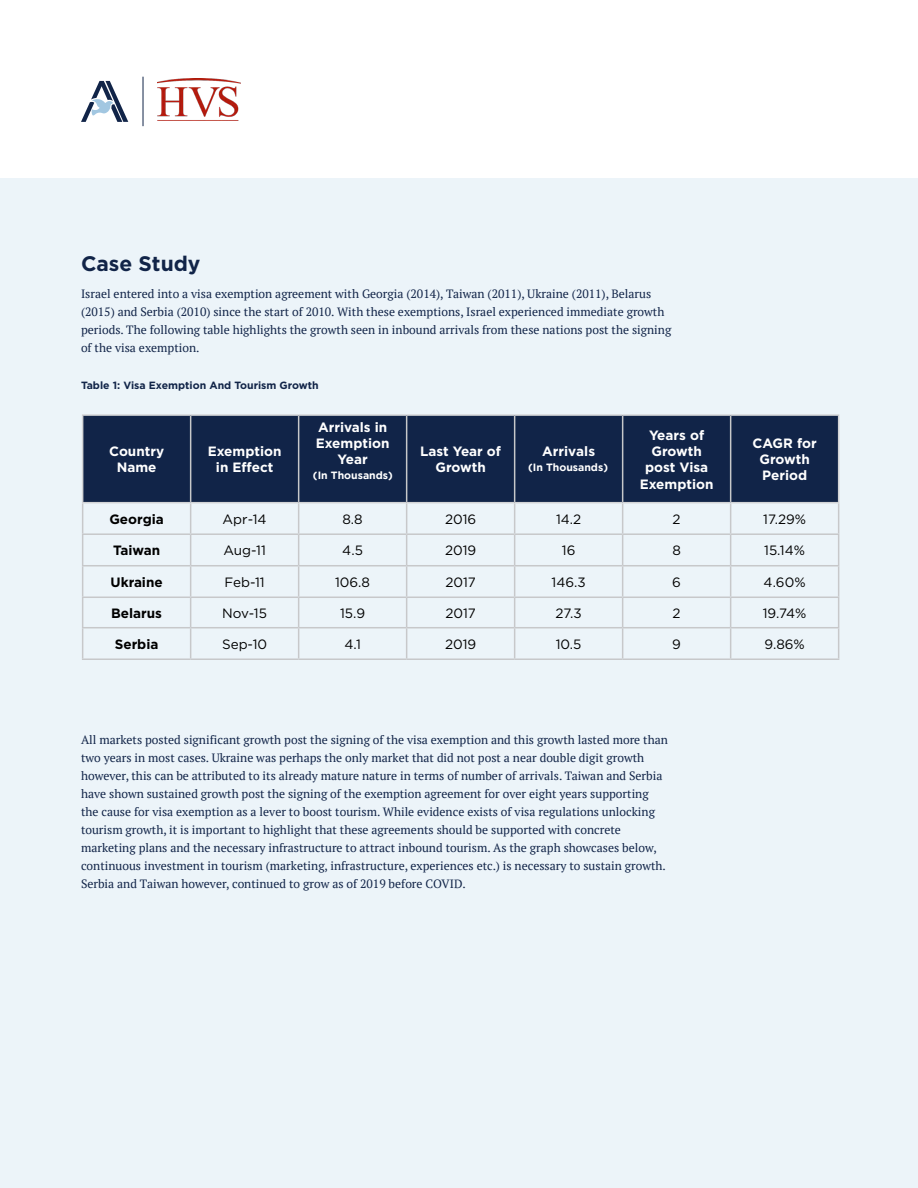
<style>
.page{position:relative;width:918px;height:1188px;background:#fff}
.page>*{position:absolute;margin:0;border:0;box-sizing:border-box;transform-origin:0 0}
.t1{font:700 21px "Gotham";color:#112448}
.t2{font:700 13.5px/16.2px "Gotham";color:#fff;text-align:center}
.t3{font:13.5px "Gotham";color:#000}
.t4{font:700 13.5px "Gotham";color:#000}
.t5{font:12px/18px "PT Serif";color:#112448}
.t6{font:700 10.5px "Gotham";color:#112448}
.t7{font:700 10.5px "Gotham";color:#fff}
</style>
<div class="page">
<svg style="left:81px;top:81px;width:47px;height:41px"></svg>
<img style="left:158px;top:78px;width:82px;height:43px">
<hr style="left:143px;top:77px;width:1px;height:49px;background:#112448">
<div style="left:0;top:178px;width:918px;height:1010px;background:#ecf4f9"></div>
<div style="left:83px;top:416px;width:755px;height:86px;background:#112448"></div>
<hr style="left:298px;top:416px;width:1px;height:86px;background:#c7c8ca">
<hr style="left:406px;top:416px;width:1px;height:86px;background:#c7c8ca">
<hr style="left:514px;top:416px;width:1px;height:86px;background:#c7c8ca">
<hr style="left:622px;top:416px;width:1px;height:86px;background:#c7c8ca">
<hr style="left:730px;top:416px;width:1px;height:86px;background:#c7c8ca">
<hr style="left:406px;top:503px;width:1px;height:30px;background:#c7c8ca">
<hr style="left:514px;top:503px;width:1px;height:30px;background:#c7c8ca">
<hr style="left:622px;top:503px;width:1px;height:30px;background:#c7c8ca">
<hr style="left:730px;top:503px;width:1px;height:30px;background:#c7c8ca">
<hr style="left:406px;top:535px;width:1px;height:30px;background:#c7c8ca">
<hr style="left:514px;top:535px;width:1px;height:30px;background:#c7c8ca">
<hr style="left:622px;top:535px;width:1px;height:30px;background:#c7c8ca">
<hr style="left:730px;top:535px;width:1px;height:30px;background:#c7c8ca">
<hr style="left:406px;top:566px;width:1px;height:31px;background:#c7c8ca">
<hr style="left:514px;top:566px;width:1px;height:31px;background:#c7c8ca">
<hr style="left:622px;top:566px;width:1px;height:31px;background:#c7c8ca">
<hr style="left:730px;top:566px;width:1px;height:31px;background:#c7c8ca">
<svg style="left:406px;top:598px;width:1px;height:29px"></svg>
<svg style="left:514px;top:598px;width:1px;height:29px"></svg>
<svg style="left:622px;top:598px;width:1px;height:29px"></svg>
<svg style="left:730px;top:598px;width:1px;height:29px"></svg>
<hr style="left:298px;top:628px;width:1px;height:30px;background:#c7c8ca">
<hr style="left:406px;top:628px;width:1px;height:30px;background:#c7c8ca">
<hr style="left:514px;top:628px;width:1px;height:30px;background:#c7c8ca">
<hr style="left:622px;top:628px;width:1px;height:30px;background:#c7c8ca">
<hr style="left:730px;top:628px;width:1px;height:30px;background:#c7c8ca">
<hr style="left:838px;top:628px;width:1px;height:30px;background:#c7c8ca">
<hr style="left:191px;top:658px;width:108px;height:2px;background:#c7c8ca">
<hr style="left:299px;top:658px;width:108px;height:2px;background:#c7c8ca">
<hr style="left:407px;top:658px;width:108px;height:2px;background:#c7c8ca">
<hr style="left:515px;top:658px;width:108px;height:2px;background:#c7c8ca">
<hr style="left:623px;top:658px;width:108px;height:2px;background:#c7c8ca">
<hr style="left:731px;top:658px;width:108px;height:2px;background:#c7c8ca">
<hr style="left:190px;top:416px;width:1px;height:86px;background:#c7c8ca">
<hr style="left:82px;top:658px;width:109px;height:2px;background:#c7c8ca">
<svg style="left:82px;top:503px;width:109px;height:156px"></svg>
<hr style="left:191px;top:627px;width:108px;height:1px;background:#c7c8ca">
<svg style="left:298px;top:598px;width:1px;height:29px"></svg>
<svg style="left:838px;top:598px;width:1px;height:29px"></svg>
<hr style="left:299px;top:627px;width:108px;height:1px;background:#c7c8ca">
<hr style="left:407px;top:627px;width:108px;height:1px;background:#c7c8ca">
<hr style="left:515px;top:627px;width:108px;height:1px;background:#c7c8ca">
<hr style="left:623px;top:627px;width:108px;height:1px;background:#c7c8ca">
<hr style="left:731px;top:627px;width:108px;height:1px;background:#c7c8ca">
<hr style="left:191px;top:533px;width:108px;height:2px;background:#c7c8ca">
<hr style="left:190px;top:535px;width:1px;height:30px;background:#c7c8ca">
<hr style="left:191px;top:565px;width:108px;height:1px;background:#c7c8ca">
<hr style="left:190px;top:566px;width:1px;height:31px;background:#c7c8ca">
<hr style="left:191px;top:597px;width:108px;height:1px;background:#c7c8ca">
<hr style="left:298px;top:503px;width:1px;height:30px;background:#c7c8ca">
<hr style="left:838px;top:503px;width:1px;height:30px;background:#c7c8ca">
<hr style="left:299px;top:533px;width:108px;height:2px;background:#c7c8ca">
<hr style="left:298px;top:535px;width:1px;height:30px;background:#c7c8ca">
<hr style="left:407px;top:533px;width:108px;height:2px;background:#c7c8ca">
<hr style="left:515px;top:533px;width:108px;height:2px;background:#c7c8ca">
<hr style="left:623px;top:533px;width:108px;height:2px;background:#c7c8ca">
<hr style="left:731px;top:533px;width:108px;height:2px;background:#c7c8ca">
<hr style="left:838px;top:535px;width:1px;height:30px;background:#c7c8ca">
<hr style="left:299px;top:565px;width:108px;height:1px;background:#c7c8ca">
<hr style="left:298px;top:566px;width:1px;height:31px;background:#c7c8ca">
<hr style="left:407px;top:565px;width:108px;height:1px;background:#c7c8ca">
<hr style="left:515px;top:565px;width:108px;height:1px;background:#c7c8ca">
<hr style="left:623px;top:565px;width:108px;height:1px;background:#c7c8ca">
<hr style="left:731px;top:565px;width:108px;height:1px;background:#c7c8ca">
<hr style="left:838px;top:566px;width:1px;height:31px;background:#c7c8ca">
<hr style="left:299px;top:597px;width:108px;height:1px;background:#c7c8ca">
<hr style="left:407px;top:597px;width:108px;height:1px;background:#c7c8ca">
<hr style="left:515px;top:597px;width:108px;height:1px;background:#c7c8ca">
<hr style="left:623px;top:597px;width:108px;height:1px;background:#c7c8ca">
<hr style="left:731px;top:597px;width:108px;height:1px;background:#c7c8ca">
<hr style="left:82px;top:414px;width:109px;height:2px;background:#d2d3d5">
<hr style="left:82px;top:416px;width:1px;height:86px;background:#d2d3d5">
<hr style="left:191px;top:414px;width:108px;height:2px;background:#d2d3d5">
<hr style="left:299px;top:414px;width:108px;height:2px;background:#d2d3d5">
<hr style="left:407px;top:414px;width:108px;height:2px;background:#d2d3d5">
<hr style="left:515px;top:414px;width:108px;height:2px;background:#d2d3d5">
<hr style="left:623px;top:414px;width:108px;height:2px;background:#d2d3d5">
<hr style="left:731px;top:414px;width:108px;height:2px;background:#d2d3d5">
<hr style="left:838px;top:416px;width:1px;height:86px;background:#d2d3d5">
<hr style="left:82px;top:502px;width:109px;height:1px;background:#d2d3d5">
<hr style="left:191px;top:502px;width:108px;height:1px;background:#d2d3d5">
<hr style="left:299px;top:502px;width:108px;height:1px;background:#d2d3d5">
<hr style="left:407px;top:502px;width:108px;height:1px;background:#d2d3d5">
<hr style="left:515px;top:502px;width:108px;height:1px;background:#d2d3d5">
<hr style="left:623px;top:502px;width:108px;height:1px;background:#d2d3d5">
<hr style="left:731px;top:502px;width:108px;height:1px;background:#d2d3d5">
<h1 class="t1" style="left:81px;top:250px;width:121px">Case Study</h1>
<p class="t5" style="left:81px;top:285px;width:592px">Israel entered into a visa exemption agreement with Georgia (2014), Taiwan (2011), Ukraine (2011), Belarus (2015) and Serbia (2010) since the start of 2010. With these exemptions, Israel experienced immediate growth periods. The following table highlights the growth seen in inbound arrivals from these nations post the signing of the visa exemption.</p>
<p class="t6" style="left:81px;top:379px;width:239px">Table 1: Visa Exemption And Tourism Growth</p>
<p class="t2" style="left:109px;top:443px;width:56px">Country<br>Name</p>
<p class="t2" style="left:208px;top:443px;width:75px">Exemption in Effect</p>
<p class="t2" style="left:316px;top:419px;width:75px">Arrivals in<br>Exemption<br>Year</p>
<p class="t7" style="left:313px;top:470px;width:81px">(In Thousands)</p>
<p class="t2" style="left:420px;top:443px;width:82px">Last Year of<br>Growth</p>
<p class="t2" style="left:542px;top:443px;width:54px">Arrivals</p>
<p class="t7" style="left:528px;top:461px;width:81px">(In Thousands)</p>
<p class="t2" style="left:640px;top:427px;width:75px">Years of<br>Growth post Visa<br>Exemption</p>
<p class="t2" style="left:753px;top:435px;width:66px">CAGR for<br>Growth<br>Period</p>
<p class="t4" style="left:109px;top:510px;width:56px">Georgia</p>
<p class="t3" style="left:223px;top:510px;width:46px">Apr-14</p>
<p class="t3" style="left:342px;top:510px;width:22px">8.8</p>
<p class="t3" style="left:445px;top:510px;width:33px">2016</p>
<p class="t3" style="left:556px;top:510px;width:27px">14.2</p>
<p class="t3" style="left:673px;top:510px;width:10px">2</p>
<p class="t3" style="left:763px;top:510px;width:44px">17.29%</p>
<p class="t4" style="left:113px;top:542px;width:49px">Taiwan</p>
<p class="t3" style="left:223px;top:542px;width:44px">Aug-11</p>
<p class="t3" style="left:342px;top:542px;width:22px">4.5</p>
<p class="t3" style="left:445px;top:542px;width:33px">2019</p>
<p class="t3" style="left:562px;top:542px;width:15px">16</p>
<p class="t3" style="left:672px;top:542px;width:10px">8</p>
<p class="t3" style="left:764px;top:542px;width:42px">15.14%</p>
<p class="t4" style="left:111px;top:573px;width:54px">Ukraine</p>
<p class="t3" style="left:224px;top:573px;width:42px">Feb-11</p>
<p class="t3" style="left:335px;top:573px;width:37px">106.8</p>
<p class="t3" style="left:445px;top:573px;width:32px">2017</p>
<p class="t3" style="left:552px;top:573px;width:36px">146.3</p>
<p class="t3" style="left:672px;top:573px;width:10px">6</p>
<p class="t3" style="left:764px;top:573px;width:43px">4.60%</p>
<p class="t4" style="left:111px;top:604px;width:52px">Belarus</p>
<p class="t3" style="left:222px;top:604px;width:46px">Nov-15</p>
<p class="t3" style="left:340px;top:604px;width:27px">15.9</p>
<p class="t3" style="left:445px;top:604px;width:32px">2017</p>
<p class="t3" style="left:556px;top:604px;width:28px">27.3</p>
<p class="t3" style="left:673px;top:604px;width:10px">2</p>
<p class="t3" style="left:763px;top:604px;width:45px">19.74%</p>
<p class="t4" style="left:115px;top:635px;width:45px">Serbia</p>
<p class="t3" style="left:222px;top:635px;width:47px">Sep-10</p>
<p class="t3" style="left:344px;top:635px;width:18px">4.1</p>
<p class="t3" style="left:445px;top:635px;width:33px">2019</p>
<p class="t3" style="left:556px;top:635px;width:27px">10.5</p>
<p class="t3" style="left:672px;top:635px;width:10px">9</p>
<p class="t3" style="left:764px;top:635px;width:42px">9.86%</p>
<p class="t5" style="left:81px;top:730px;width:588px">All markets posted significant growth post the signing of the visa exemption and this growth lasted more than two years in most cases. Ukraine was perhaps the only market that did not post a near double digit growth however, this can be attributed to its already mature nature in terms of number of arrivals. Taiwan and Serbia have shown sustained growth post the signing of the exemption agreement for over eight years supporting the cause for visa exemption as a lever to boost tourism. While evidence exists of visa regulations unlocking tourism growth, it is important to highlight that these agreements should be supported with concrete marketing plans and the necessary infrastructure to attract inbound tourism. As the graph showcases below, continuous investment in tourism (marketing, infrastructure, experiences etc.) is necessary to sustain growth.<br>Serbia and Taiwan however, continued to grow as of 2019 before COVID.</p>
</div>
